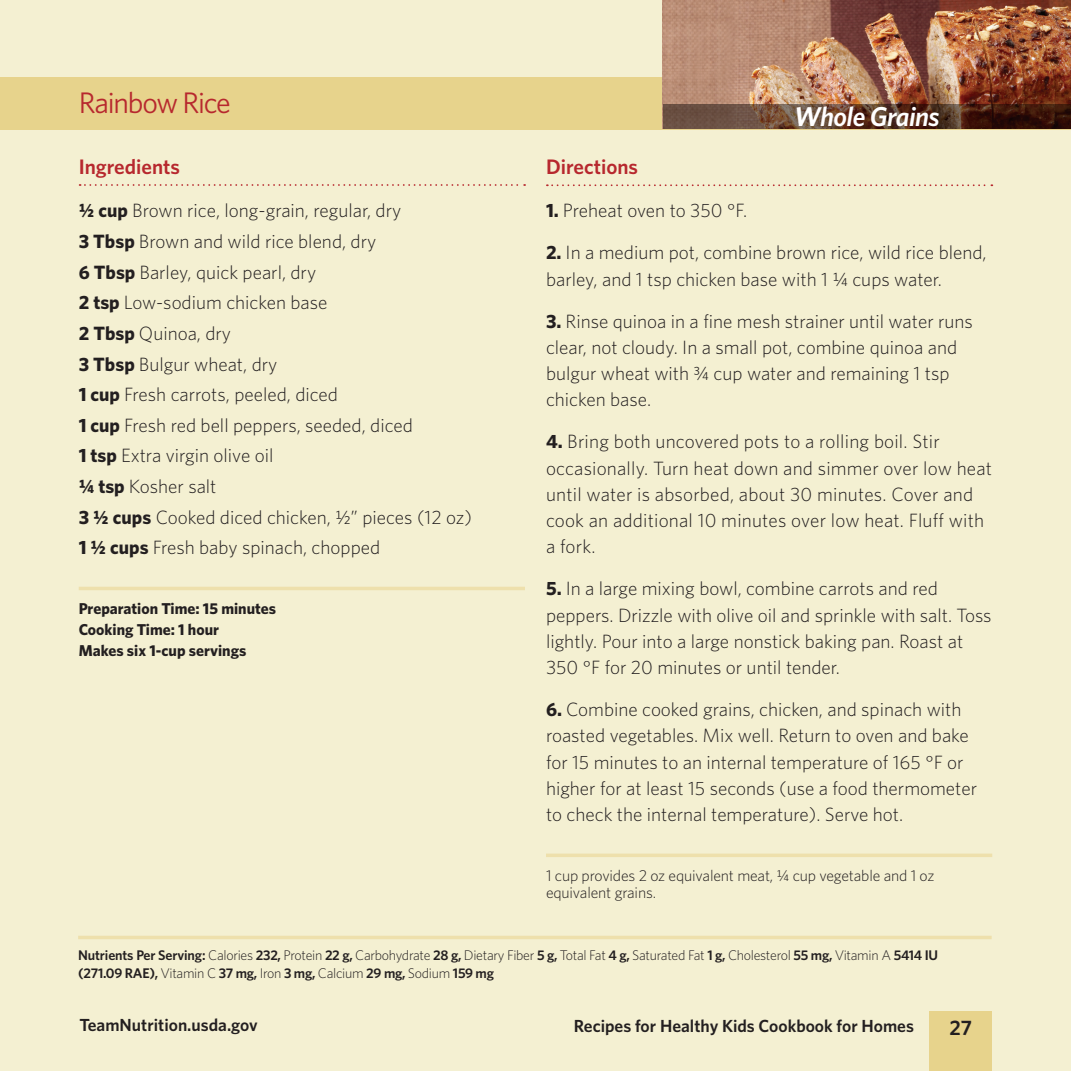
<style>
.page{position:relative;width:1071px;height:1071px;background:#f4f0d2}
.page>*{position:absolute;margin:0;border:0;box-sizing:border-box;transform-origin:0 0}
.t1{font:29.75px "Whitney HTF";letter-spacing:-.04em;color:#b7282e}
.t2{font:italic 600 27.3px "Whitney HTF";letter-spacing:-.02em;color:#fff}
.Sub1{font:600 21px "Whitney HTF";color:#b7282e}
.t3{font:600 21px "Whitney HTF";color:#231f20}
.Ingredients{font:300 19.25px/26.2px "Whitney HTF";color:#231f20}
.t4{font:600 17.5px "Whitney HTF";color:#231f20}
.Ingredients-2{font:300 15.75px/17.5px "Whitney HTF";letter-spacing:-.01em;color:#231f20}
.Ingredients-3{font:700 15.75px "Whitney HTF";color:#231f20}
.t5{font:300 14px/17.5px "Whitney HTF";letter-spacing:-.02em;color:#231f20}
.s1{font-family:"Whitney Numeric";font-weight:700}
.s2{font-weight:700}
.s3{font-family:"Whitney Numeric"}
.s4{font-weight:600}
</style>
<div class="page">
<div style="left:0;top:77px;width:1071px;height:52px;background:#e7d38c"></div>
<img style="left:663px;top:0;width:408px;height:104px">
<svg style="left:663px;top:104px;width:408px;height:25px;background:#583829"></svg>
<div style="left:929px;top:1011px;width:63px;height:60px;background:#e7d38c"></div>
<hr style="left:546px;top:854px;width:446px;height:3px;background:#eee0ac">
<hr style="left:79px;top:587px;width:446px;height:3px;background:#eee0ac">
<svg style="left:80px;top:184px;width:445px;height:2px"></svg>
<svg style="left:547px;top:184px;width:445px;height:2px"></svg>
<hr style="left:78px;top:936px;width:914px;height:3px;background:#eee0ac">
<p class="t1" style="left:79px;top:85px;width:154px">Rainbow Rice</p>
<p class="Sub1" style="left:79px;top:154px;width:103px">Ingredients</p>
<p class="Sub1" style="left:546px;top:154px;width:94px">Directions</p>
<h2 class="t2" style="left:794px;top:100px;width:147px">Whole Grains</h2>
<p class="Ingredients" style="left:79px;top:197px;width:324px"><span class="s1">½</span> <span class="s2">cup</span> Brown rice, long-grain, regular, dry</p>
<p class="Ingredients" style="left:79px;top:228px;width:299px"><span class="s2">3 Tbsp</span> Brown and wild rice blend, dry</p>
<p class="Ingredients" style="left:79px;top:259px;width:239px"><span class="s2">6 Tbsp</span> Barley, quick pearl, dry</p>
<p class="Ingredients" style="left:79px;top:289px;width:250px"><span class="s2">2 tsp</span> Low-sodium chicken base</p>
<p class="Ingredients" style="left:79px;top:320px;width:154px"><span class="s2">2 Tbsp</span> Quinoa, dry</p>
<p class="Ingredients" style="left:79px;top:350px;width:200px"><span class="s2">3 Tbsp</span> Bulgur wheat, dry</p>
<p class="Ingredients" style="left:79px;top:381px;width:261px"><span class="s2">1 cup</span> Fresh carrots, peeled, diced</p>
<p class="Ingredients" style="left:79px;top:412px;width:336px"><span class="s2">1 cup</span> Fresh red bell peppers, seeded, diced</p>
<p class="Ingredients" style="left:79px;top:442px;width:196px"><span class="s2">1 tsp</span> Extra virgin olive oil</p>
<p class="Ingredients" style="left:79px;top:473px;width:139px"><span class="s1">¼</span> <span class="s2">tsp</span> Kosher salt</p>
<p class="Ingredients" style="left:79px;top:504px;width:395px"><span class="s2">3</span> <span class="s1">½</span> <span class="s2">cups</span> Cooked diced chicken, <span class="s3">½</span>” pieces (12 oz)</p>
<p class="Ingredients" style="left:79px;top:534px;width:303px"><span class="s2">1</span> <span class="s1">½</span> <span class="s2">cups</span> Fresh baby spinach, chopped</p>
<p class="Ingredients-3" style="left:79px;top:599px;width:199px">Preparation Time: 15 minutes</p>
<p class="Ingredients-3" style="left:79px;top:620px;width:142px">Cooking Time: 1 hour</p>
<p class="Ingredients-3" style="left:79px;top:641px;width:169px">Makes six 1-cup servings</p>
<p class="Ingredients" style="left:546px;top:197px;width:203px"><span class="s2">1.</span> Preheat oven to 350 °F.</p>
<p class="Ingredients" style="left:546px;top:239px;width:442px"><span class="s2">2.</span> In a medium pot, combine brown rice, wild rice blend, barley, and 1 tsp chicken base with 1 <span class="s3">¼</span> cups water.</p>
<p class="Ingredients" style="left:546px;top:308px;width:428px"><span class="s2">3.</span> Rinse quinoa in a fine mesh strainer until water runs clear, not cloudy. In a small pot, combine quinoa and bulgur wheat with <span class="s3">¾</span> cup water and remaining 1 tsp chicken base.</p>
<p class="Ingredients" style="left:546px;top:428px;width:448px"><span class="s2">4.</span> Bring both uncovered pots to a rolling boil. Stir occasionally. Turn heat down and simmer over low heat until water is absorbed, about 30 minutes. Cover and cook an additional 10 minutes over low heat. Fluff with a fork.</p>
<p class="Ingredients" style="left:546px;top:575px;width:447px"><span class="s2">5.</span> In a large mixing bowl, combine carrots and red peppers. Drizzle with olive oil and sprinkle with salt. Toss lightly. Pour into a large nonstick baking pan. Roast at 350 °F for 20 minutes or until tender.</p>
<p class="Ingredients" style="left:546px;top:696px;width:433px"><span class="s2">6.</span> Combine cooked grains, chicken, and spinach with roasted vegetables. Mix well. Return to oven and bake for 15 minutes to an internal temperature of 165 °F or higher for at least 15 seconds (use a food thermometer to check the internal temperature). Serve hot.</p>
<p class="Ingredients-2" style="left:546px;top:866px;width:390px">1 cup provides 2 oz equivalent meat, <span class="s3">N</span> cup vegetable and 1 oz equivalent grains.</p>
<p class="t5" style="left:78px;top:946px;width:861px"><span class="s4">Nutrients Per Serving:</span> Calories <span class="s4">232,</span> Protein <span class="s4">22 g,</span> Carbohydrate <span class="s4">28 g,</span> Dietary Fiber <span class="s4">5 g,</span> Total Fat <span class="s4">4 g,</span> Saturated Fat <span class="s4">1 g,</span> Cholesterol <span class="s4">55 mg,</span> Vitamin A <span class="s4">5414 IU (271.09 RAE),</span> Vitamin C <span class="s4">37 mg,</span> Iron <span class="s4">3 mg,</span> Calcium <span class="s4">29 mg,</span> Sodium <span class="s4">159 mg</span></p>
<p class="t4" style="left:79px;top:1014px;width:180px">TeamNutrition.usda.gov</p>
<p class="t4" style="left:574px;top:1016px;width:342px">Recipes for Healthy Kids Cookbook for Homes</p>
<p class="t3" style="left:949px;top:1015px;width:24px">27</p>
</div>
